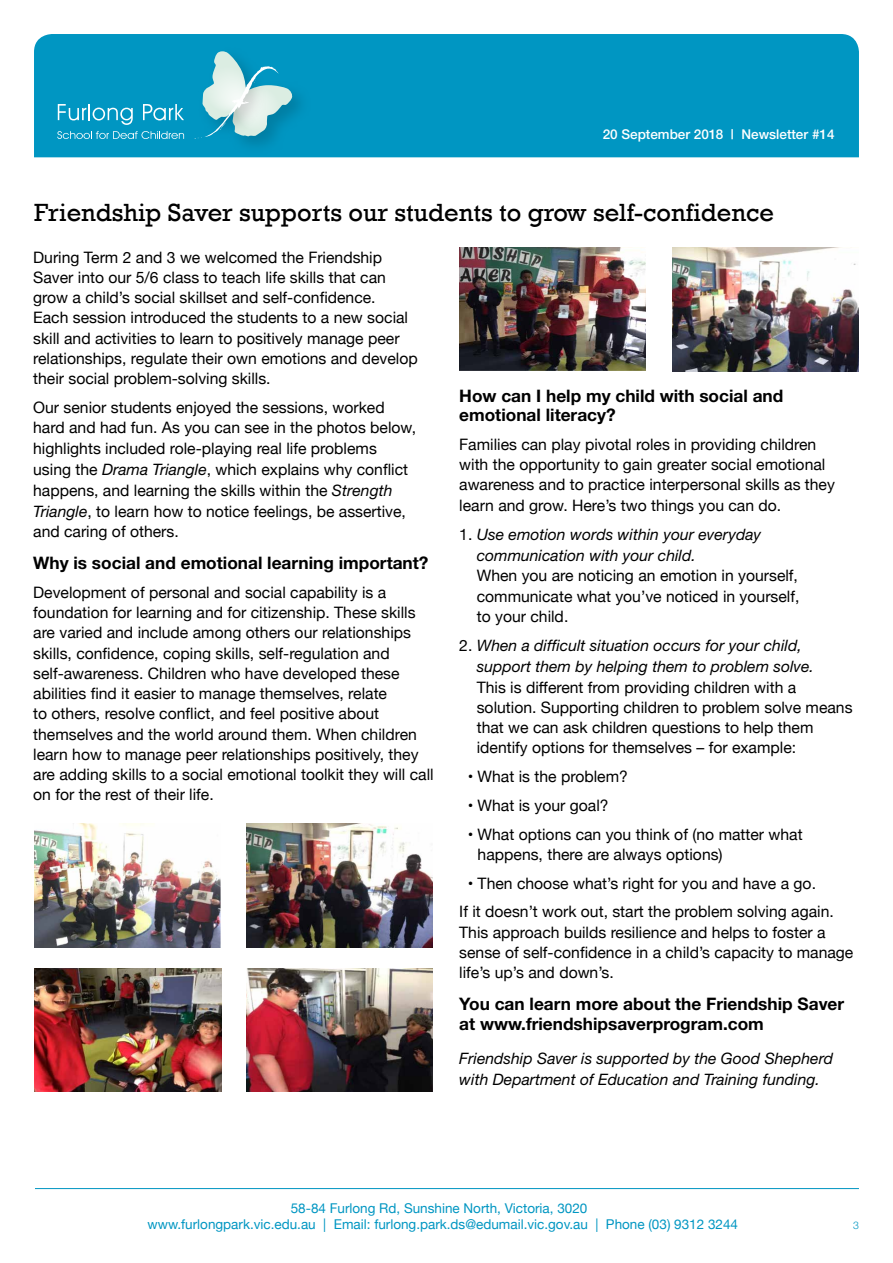
<style>
.page{position:relative;width:893px;height:1263px;background:#fff}
.page>*{position:absolute;margin:0;border:0;box-sizing:border-box;transform-origin:0 0}
.t1{font:25.5px "Rockwell";color:#000}
.t2{font:700 17.25px/19.5px "Helvetica Neue";color:#000}
.t3{font:15.75px/20.2px "Helvetica Neue";color:#000}
.t4{font:italic 15.75px/21px "Helvetica Neue";color:#000}
.t5{font:13.5px/16.5px "Helvetica Neue";color:#0096c2;text-align:center}
.t6{font:500 13.5px "Helvetica Neue";color:#fff}
.t7{font:300 10.5px "Helvetica Neue";color:#0096c2}
.s1{font-style:italic}
.s2{font-style:normal}
</style>
<div class="page">
<div style="left:34px;top:34px;width:825px;height:123px;background:#0096c2"></div>
<img style="left:228px;top:81px;width:83px;height:74px">
<img style="left:198px;top:48px;width:67px;height:3px">
<svg style="left:194px;top:51px;width:99px;height:88px;background:#67bccf"></svg>
<svg style="left:58px;top:104px;width:75px;height:21px;background:#35acce"></svg>
<svg style="left:143px;top:104px;width:41px;height:16px"></svg>
<svg style="left:57px;top:131px;width:127px;height:8px"></svg>
<hr style="left:35px;top:1188px;width:824px;height:1px;background:#0096c2">
<img style="left:35px;top:824px;width:186px;height:123px">
<img style="left:35px;top:968px;width:186px;height:124px">
<img style="left:247px;top:824px;width:186px;height:123px">
<img style="left:247px;top:968px;width:186px;height:124px">
<img style="left:459px;top:248px;width:186px;height:123px">
<img style="left:672px;top:248px;width:186px;height:123px">
<p class="t6" style="left:603px;top:126px;width:233px">20 September 2018 | Newsletter #14</p>
<h1 class="t1" style="left:34px;top:197px;width:741px">Friendship Saver supports our students to grow self-confidence</h1>
<p class="t3" style="left:33px;top:248px;width:386px">During Term 2 and 3 we welcomed the Friendship Saver into our 5/6 class to teach life skills that can grow a child’s social skillset and self-confidence.<br>Each session introduced the students to a new social skill and activities to learn to positively manage peer relationships, regulate their own emotions and develop their social problem-solving skills.</p>
<p class="t3" style="left:33px;top:398px;width:384px">Our senior students enjoyed the sessions, worked hard and had fun. As you can see in the photos below, highlights included role-playing real life problems using the <span class="s1">Drama Triangle</span>, which explains why conflict happens, and learning the skills within the <span class="s1">Strength Triangle</span>, to learn how to notice feelings, be assertive, and caring of others.</p>
<p class="t2" style="left:33px;top:553px;width:397px">Why is social and emotional learning important?</p>
<p class="t3" style="left:33px;top:583px;width:402px">Development of personal and social capability is a foundation for learning and for citizenship. These skills are varied and include among others our relationships skills, confidence, coping skills, self-regulation and self-awareness. Children who have developed these abilities find it easier to manage themselves, relate<br>to others, resolve conflict, and feel positive about themselves and the world around them. When children learn how to manage peer relationships positively, they are adding skills to a social emotional toolkit they will call on for the rest of their life.</p>
<p class="t2" style="left:459px;top:385px;width:326px">How can I help my child with social and emotional literacy?</p>
<p class="t3" style="left:459px;top:435px;width:377px">Families can play pivotal roles in providing children with the opportunity to gain greater social emotional awareness and to practice interpersonal skills as they learn and grow. Here’s two things you can do.</p>
<p class="t4" style="left:477px;top:524px;width:286px;text-indent:-18px"><span class="s2">1.</span> Use emotion words within your everyday communication with your child.</p>
<p class="t3" style="left:477px;top:566px;width:324px;text-align:justify">When you are noticing an emotion in yourself, communicate what you’ve noticed in yourself, to your child.</p>
<p class="t4" style="left:477px;top:635px;width:339px;text-indent:-18px"><span class="s2">2.</span> When a difficult situation occurs for your child, support them by helping them to problem solve.</p>
<p class="t3" style="left:477px;top:678px;width:377px">This is different from providing children with a solution. Supporting children to problem solve means that we can ask children questions to help them identify options for themselves – for example:</p>
<p class="t3" style="left:468px;top:767px;width:162px">• What is the problem?</p>
<p class="t3" style="left:468px;top:796px;width:142px">• What is your goal?</p>
<p class="t3" style="left:478px;top:825px;width:327px;text-indent:-10px">• What options can you think of (no matter what happens, there are always options)</p>
<p class="t3" style="left:459px;top:869px;width:376px;line-height:28.8px;text-align:center">• Then choose what’s right for you and have a go.<br>If it doesn’t work out, start the problem solving again.</p>
<p class="t3" style="left:459px;top:923px;width:396px">This approach builds resilience and helps to foster a sense of self-confidence in a child’s capacity to manage life’s up’s and down’s.</p>
<p class="t2" style="left:459px;top:994px;width:386px">You can learn more about the Friendship Saver at www.friendshipsaverprogram.com</p>
<p class="t4" style="left:459px;top:1047px;width:375px">Friendship Saver is supported by the Good Shepherd with Department of Education and Training funding.</p>
<p class="t5" style="left:148px;top:1200px;width:592px">58-84 Furlong Rd, Sunshine North, Victoria, 3020<br>www.furlongpark.vic.edu.au | Email: furlong.park.ds@edumail.vic.gov.au | Phone (03) 9312 3244</p>
<p class="t7" style="left:853px;top:1218px;width:7px">3</p>
</div>
